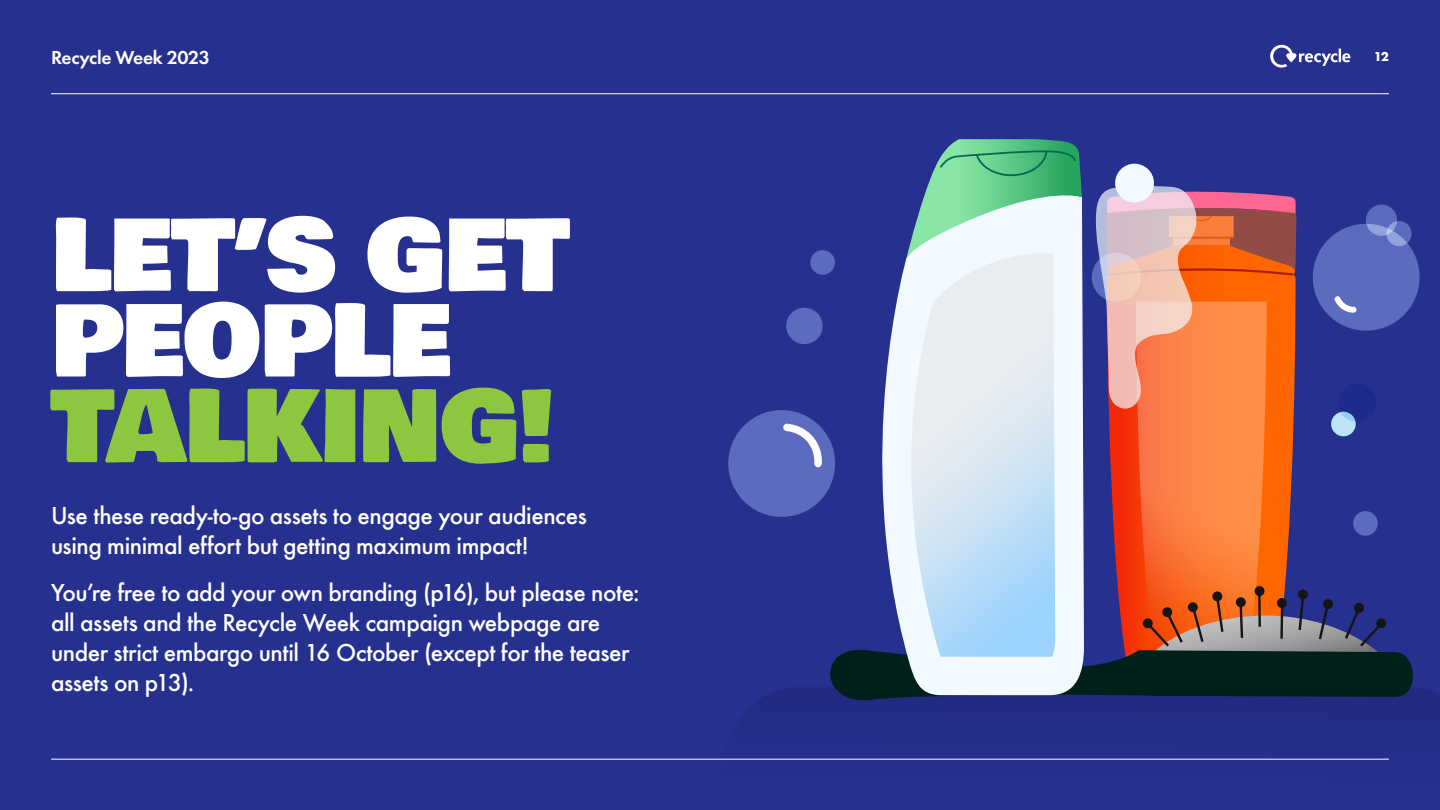
<style>
.page{position:relative;width:1440px;height:810px;background:#26308e}
.page>*{position:absolute;margin:0;border:0;box-sizing:border-box;transform-origin:0 0}
.t1{font:97.5px/85.5px "Bowlby One SC";letter-spacing:-.015em;color:#fff}
.t2{font:97.5px "Bowlby One SC";letter-spacing:-.015em;color:#8dc63f}
.t3{font:500 25.5px/30px "Futura EFCE";letter-spacing:-.02em;color:#fff}
.t4{font:600 19.5px "Futura PT";letter-spacing:-.02em;color:#fff}
.t5{font:700 13.5px "Futura PT";color:#fff}
</style>
<div class="page">
<svg style="left:712px;top:707px;width:728px;height:52px"></svg>
<svg style="left:728px;top:139px;width:712px;height:568px"></svg>
<div style="left:1116px;top:165px;width:37px;height:36px;background:#f3faff;border-radius:50%"></div>
<div style="left:1115px;top:164px;width:39px;height:39px;border:2px solid #f3faff;border-radius:50%"></div>
<div style="left:1401px;top:462px;width:39px;height:140px;background:#26308e"></div>
<hr style="left:51px;top:93px;width:1338px;height:1px;background:#fff">
<svg style="left:1270px;top:45px;width:80px;height:23px"></svg>
<hr style="left:51px;top:759px;width:1338px;height:1px;background:#fff">
<p class="t4" style="left:51px;top:45px;width:160px">Recycle Week 2023</p>
<h1 class="t1" style="left:51px;top:214px;width:520px">LET’S GET<br>PEOPLE</h1>
<h1 class="t2" style="left:51px;top:354px;width:506px">TALKING!</h1>
<p class="t3" style="left:51px;top:500px;width:537px">Use these ready-to-go assets to engage your audiences using minimal effort but getting maximum impact!</p>
<p class="t3" style="left:51px;top:577px;width:590px">You’re free to add your own branding (p16), but please note: all assets and the Recycle Week campaign webpage are under strict embargo until 16 October (except for the teaser assets on p13).</p>
<p class="t5" style="left:1373px;top:48px;width:17px">12</p>
</div>
